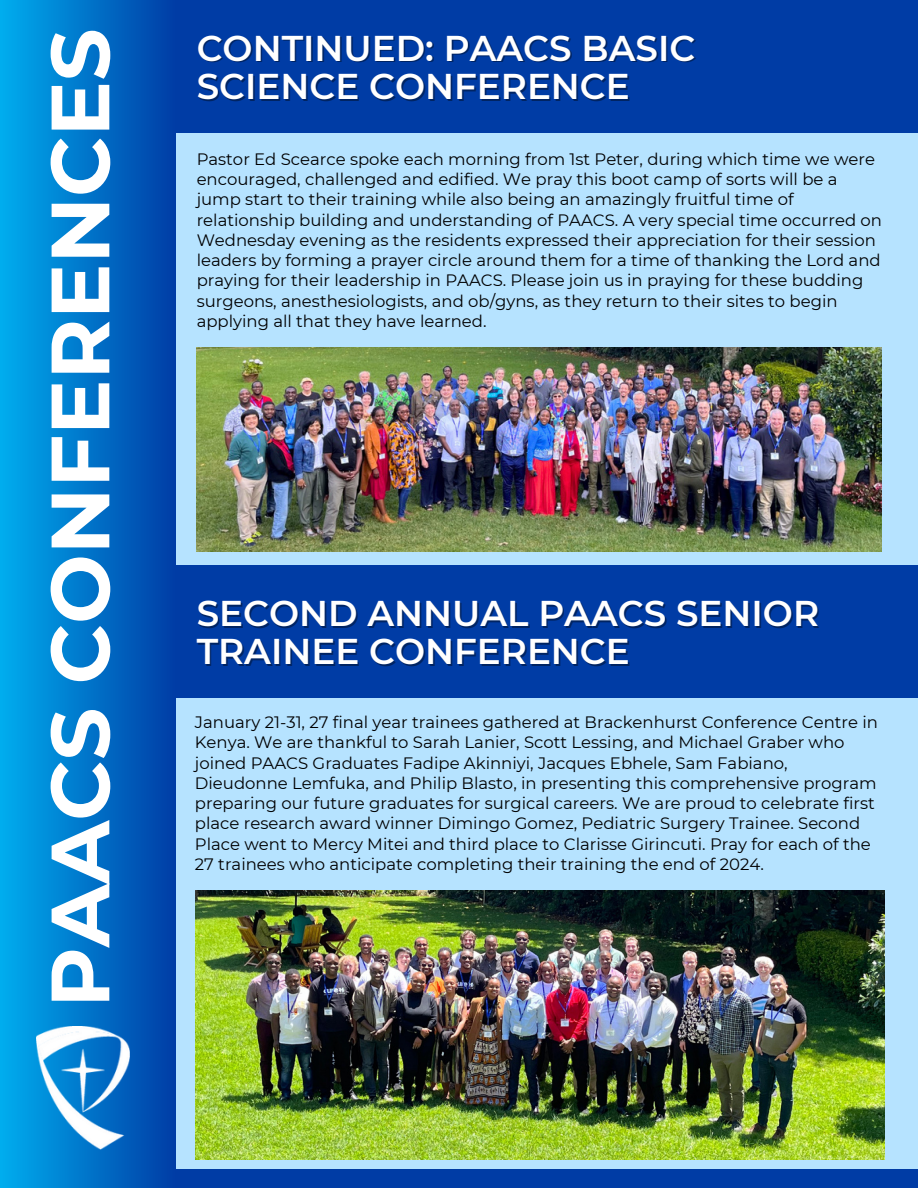
<style>
.page{position:relative;width:918px;height:1188px;background:#b6e3ff}
.page>*{position:absolute;margin:0;border:0;box-sizing:border-box;transform-origin:0 0}
.t1{font:700 82.5px "Montserrat";color:#fff}
.t2{font:600 35.7px/38.2px "Montserrat";color:#fff}
.t3{font:16.5px/20.2px "Montserrat";color:#000}
</style>
<div class="page">
<div style="left:166px;top:1170px;width:752px;height:18px;background:#003ca5"></div>
<div style="left:130px;top:0;width:788px;height:133px;background:#003ca5"></div>
<div style="left:130px;top:565px;width:788px;height:133px;background:#003ca5"></div>
<div style="left:0;top:0;width:176px;height:1188px;background:linear-gradient(to right,#00adef,#003da6)"></div>
<img style="left:36px;top:1027px;width:93px;height:123px">
<img style="left:197px;top:348px;width:685px;height:203px">
<img style="left:196px;top:891px;width:688px;height:269px">
<h1 class="t1" style="left:29px;top:1008px;width:981px;rotate:-90deg">PAACS CONFERENCES</h1>
<h2 class="t2" style="left:197px;top:29px;width:500px">CONTINUED: PAACS BASIC<br>SCIENCE CONFERENCE</h2>
<p class="t3" style="left:197px;top:149px;width:687px">Pastor Ed Scearce spoke each morning from 1st Peter, during which time we were encouraged, challenged and edified. We pray this boot camp of sorts will be a jump start to their training while also being an amazingly fruitful time of relationship building and understanding of PAACS. A very special time occurred on Wednesday evening as the residents expressed their appreciation for their session leaders by forming a prayer circle around them for a time of thanking the Lord and praying for their leadership in PAACS. Please join us in praying for these budding surgeons, anesthesiologists, and ob/gyns, as they return to their sites to begin applying all that they have learned.</p>
<h2 class="t2" style="left:197px;top:594px;width:624px">SECOND ANNUAL PAACS SENIOR<br>TRAINEE CONFERENCE</h2>
<p class="t3" style="left:195px;top:712px;width:685px">January 21-31, 27 final year trainees gathered at Brackenhurst Conference Centre in Kenya. We are thankful to Sarah Lanier, Scott Lessing, and Michael Graber who joined PAACS Graduates Fadipe Akinniyi, Jacques Ebhele, Sam Fabiano, Dieudonne Lemfuka, and Philip Blasto, in presenting this comprehensive program preparing our future graduates for surgical careers. We are proud to celebrate first place research award winner Dimingo Gomez, Pediatric Surgery Trainee. Second Place went to Mercy Mitei and third place to Clarisse Girincuti. Pray for each of the 27 trainees who anticipate completing their training the end of 2024.</p>
</div>
